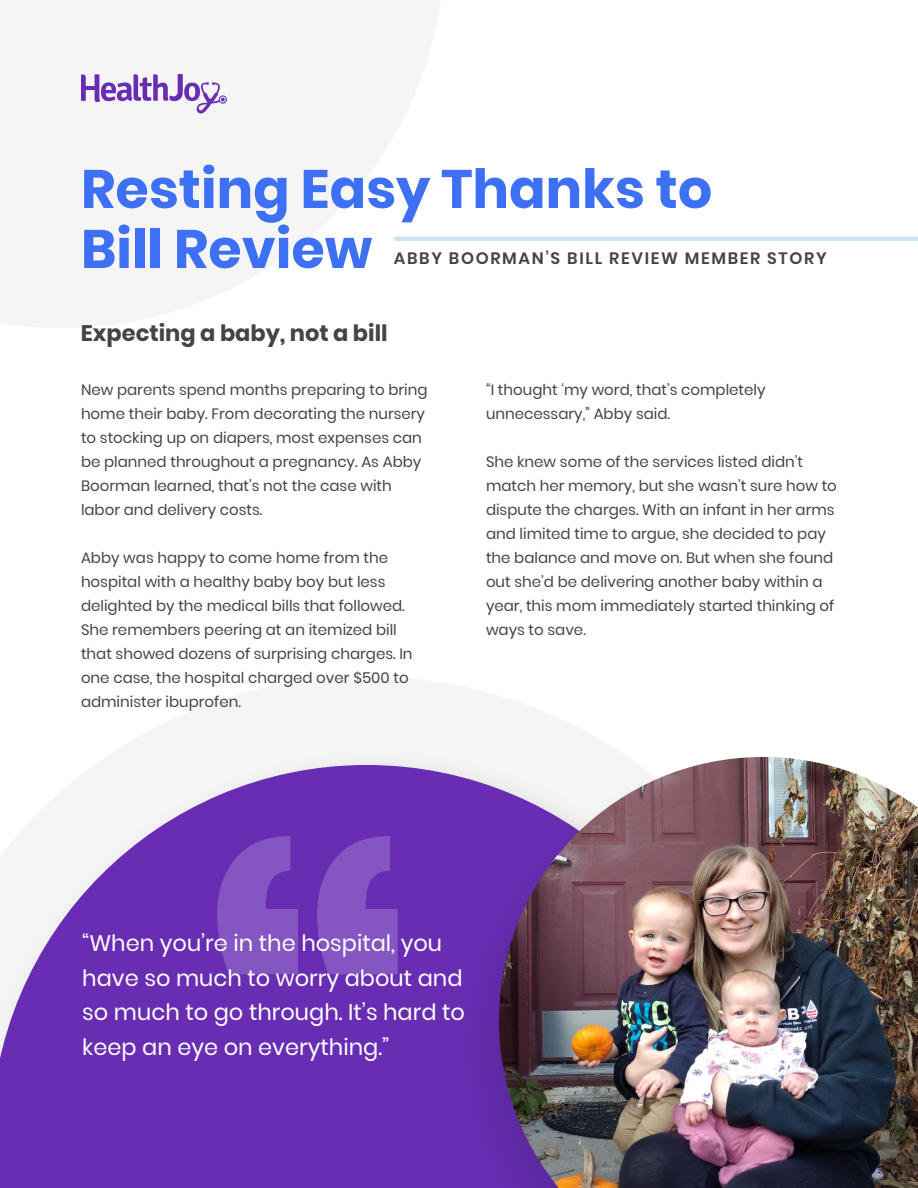
<style>
.page{position:relative;width:918px;height:1188px;background:#fff}
.page>*{position:absolute;margin:0;border:0;box-sizing:border-box;transform-origin:0 0}
.t1{font:700 54px/60px "Poppins";color:#3d70f4}
.t2{font:22.5px/34.5px "Poppins";color:#fff}
.t3{font:700 22.5px "Poppins";color:#444}
.t4{font:600 16.5px "Poppins";letter-spacing:.1em;color:#444}
.t5{font:15px/24px "Poppins";color:#444}
</style>
<div class="page">
<div style="left:0;top:745px;width:783px;height:443px;background:#f5f5f5"></div>
<svg style="left:0;top:765px;width:454px;height:423px;fill:#682db3"></svg>
<svg style="left:81px;top:74px;width:146px;height:40px"></svg>
<hr style="left:396px;top:237px;width:522px;height:4px;background:#cbe6f1">
<svg style="left:217px;top:836px;width:181px;height:138px;background:#7b48bc"></svg>
<div style="left:454px;top:752px;width:464px;height:436px;background:#000;opacity:.1"></div>
<img style="left:499px;top:757px;width:419px;height:431px">
<h1 class="t1" style="left:81px;top:159px;width:633px">Resting Easy Thanks to<br>Bill Review</h1>
<p class="t4" style="left:394px;top:249px;width:434px">ABBY BOORMAN’S BILL REVIEW MEMBER STORY</p>
<h2 class="t3" style="left:81px;top:320px;width:308px">Expecting a baby, not a bill</h2>
<p class="t5" style="left:81px;top:378px;width:348px">New parents spend months preparing to bring home their baby. From decorating the nursery to stocking up on diapers, most expenses can be planned throughout a pregnancy. As Abby Boorman learned, that’s not the case with labor and delivery costs.</p>
<p class="t5" style="left:81px;top:546px;width:333px">Abby was happy to come home from the hospital with a healthy baby boy but less delighted by the medical bills that followed.<br>She remembers peering at an itemized bill that showed dozens of surprising charges. In one case, the hospital charged over $500 to administer ibuprofen.</p>
<p class="t5" style="left:486px;top:378px;width:281px">“I thought ‘my word, that’s completely unnecessary,” Abby said.</p>
<p class="t5" style="left:486px;top:450px;width:352px">She knew some of the services listed didn’t match her memory, but she wasn’t sure how to dispute the charges. With an infant in her arms and limited time to argue, she decided to pay the balance and move on. But when she found out she’d be delivering another baby within a year, this mom immediately started thinking of ways to save.</p>
<h2 class="t2" style="left:82px;top:926px;width:384px">“When you’re in the hospital, you have so much to worry about and so much to go through. It’s hard to keep an eye on everything.”</h2>
</div>
